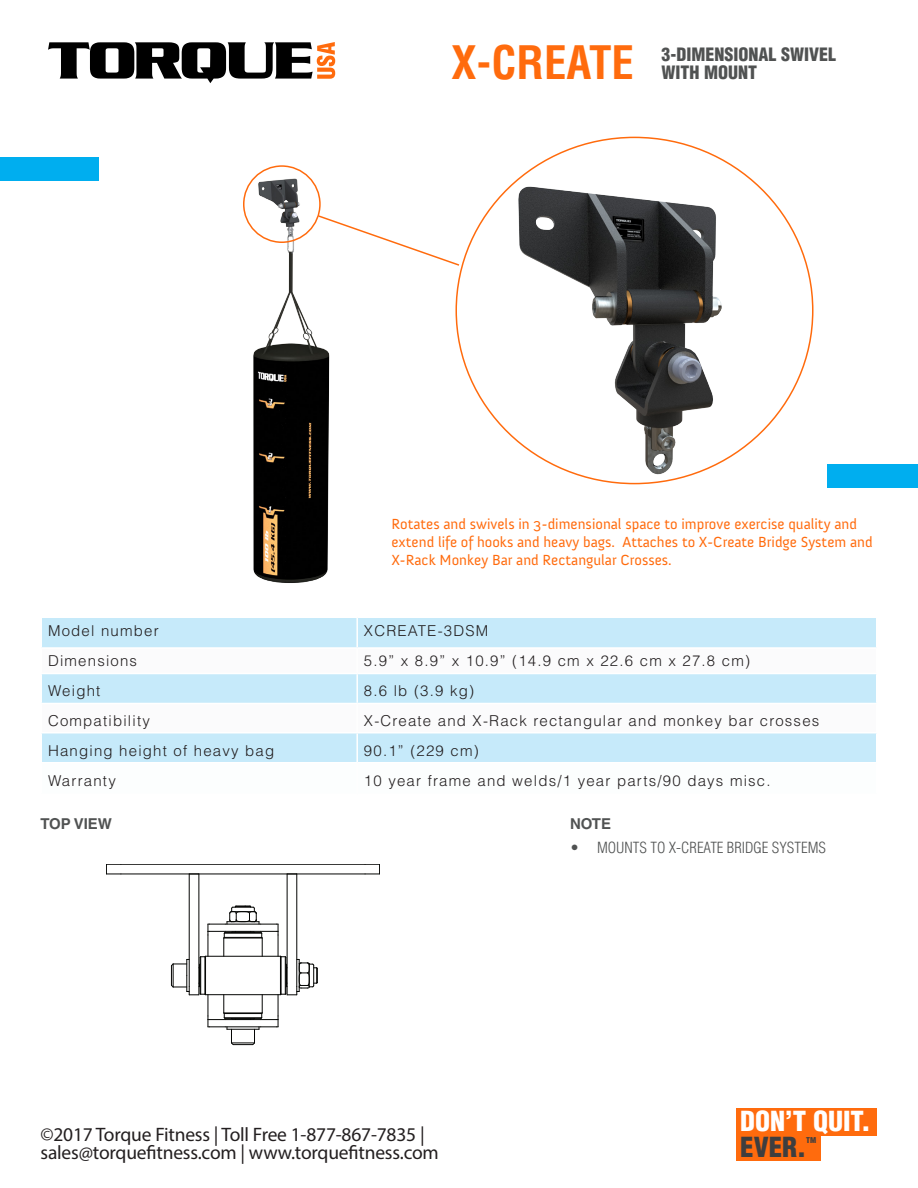
<style>
.page{position:relative;width:918px;height:1188px;background:#fff}
.page>*{position:absolute;margin:0;border:0;box-sizing:border-box;transform-origin:0 0}
.t1{font:700 condensed 45px "Helvetica LT Std";color:#ff6b0d}
.t2{font:900 condensed 27px "Helvetica LT Std";color:#fff}
.t3{font:900 condensed 27px "Helvetica LT Std";color:#3e3e3f}
.t4{font:19.5px/18px "Myriad Pro";letter-spacing:-.01em;color:#231f20}
.t5{font:900 condensed 18px/18px "Helvetica LT Std";color:#505252}
.Text_left{font:300 15px "Helvetica LT Std";letter-spacing:.08em;color:#231f20}
.t6{font:15px/18px "Anivers";color:#ff6b0d}
.t7{font:300 condensed 15px "Helvetica LT Std";color:#505252}
.t8{font:700 15px "Helvetica LT Std";color:#505252}
.t9{font:900 condensed 7.8px "Helvetica LT Std";color:#3e3e3f}
</style>
<div class="page">
<img style="left:243px;top:136px;width:424px;height:447px">
<div style="left:243px;top:165px;width:78px;height:78px;border:2px solid #ff6b0d;border-radius:50%"></div>
<img style="left:481px;top:165px;width:322px;height:313px">
<svg style="left:317px;top:214px;width:144px;height:53px"></svg>
<div style="left:827px;top:464px;width:91px;height:24px;background:#00aeef"></div>
<div style="left:0;top:157px;width:99px;height:23px;background:#00aeef"></div>
<svg style="left:48px;top:42px;width:287px;height:41px"></svg>
<div style="left:736px;top:1108px;width:141px;height:28px;background:#ff6b0d"></div>
<div style="left:736px;top:1132px;width:84px;height:28px;background:#ff6b0d"></div>
<div style="left:42px;top:618px;width:834px;height:144px;background:#c6eafa"></div>
<svg style="left:42px;top:649px;width:834px;height:83px"></svg>
<hr style="left:356px;top:618px;width:2px;height:29px;background:#fff">
<hr style="left:40px;top:647px;width:317px;height:2px;background:#fff">
<hr style="left:357px;top:647px;width:521px;height:2px;background:#fff">
<hr style="left:356px;top:649px;width:2px;height:24px;background:#fff">
<hr style="left:40px;top:673px;width:317px;height:1px;background:#fff">
<hr style="left:357px;top:673px;width:521px;height:1px;background:#fff">
<hr style="left:356px;top:674px;width:2px;height:29px;background:#fff">
<hr style="left:40px;top:703px;width:317px;height:1px;background:#fff">
<hr style="left:357px;top:703px;width:521px;height:1px;background:#fff">
<hr style="left:356px;top:704px;width:2px;height:28px;background:#fff">
<hr style="left:40px;top:732px;width:317px;height:2px;background:#fff">
<hr style="left:357px;top:732px;width:521px;height:2px;background:#fff">
<hr style="left:356px;top:734px;width:2px;height:28px;background:#fff">
<hr style="left:297px;top:874px;width:1px;height:113px;background:#040503">
<hr style="left:287px;top:874px;width:1px;height:113px;background:#040503">
<hr style="left:189px;top:874px;width:1px;height:113px;background:#040503">
<hr style="left:199px;top:874px;width:1px;height:113px;background:#040503">
<hr style="left:121px;top:874px;width:244px;height:1px;background:#040503">
<hr style="left:121px;top:864px;width:244px;height:1px;background:#040503">
<svg style="left:365px;top:864px;width:15px;height:11px"></svg>
<svg style="left:106px;top:864px;width:15px;height:11px"></svg>
<svg style="left:171px;top:906px;width:147px;height:139px"></svg>
<h1 class="t1" style="left:452px;top:34px;width:184px">X-CREATE</h1>
<p class="t5" style="left:662px;top:45px;width:176px">3-DIMENSIONAL SWIVEL<br>WITH MOUNT</p>
<p class="t6" style="left:392px;top:515px;width:483px">Rotates and swivels in 3-dimensional space to improve exercise quality and extend life of hooks and heavy bags. Attaches to X-Create Bridge System and<br>X-Rack Monkey Bar and Rectangular Crosses.</p>
<p class="Text_left" style="left:48px;top:621px;width:112px">Model number</p>
<p class="Text_left" style="left:364px;top:621px;width:126px">XCREATE-3DSM</p>
<p class="Text_left" style="left:48px;top:651px;width:91px">Dimensions</p>
<p class="Text_left" style="left:364px;top:651px;width:388px">5.9” x 8.9” x 10.9” (14.9 cm x 22.6 cm x 27.8 cm)</p>
<p class="Text_left" style="left:48px;top:681px;width:54px">Weight</p>
<p class="Text_left" style="left:364px;top:681px;width:112px">8.6 lb (3.9 kg)</p>
<p class="Text_left" style="left:48px;top:711px;width:103px">Compatibility</p>
<p class="Text_left" style="left:364px;top:711px;width:457px">X-Create and X-Rack rectangular and monkey bar crosses</p>
<p class="Text_left" style="left:48px;top:741px;width:228px">Hanging height of heavy bag</p>
<p class="Text_left" style="left:364px;top:741px;width:116px">90.1” (229 cm)</p>
<p class="Text_left" style="left:48px;top:771px;width:69px">Warranty</p>
<p class="Text_left" style="left:364px;top:771px;width:408px">10 year frame and welds/1 year parts/90 days misc.</p>
<p class="t8" style="left:570px;top:814px;width:43px">NOTE</p>
<p class="t7" style="left:570px;top:838px;width:258px">• MOUNTS TO X-CREATE BRIDGE SYSTEMS</p>
<p class="t8" style="left:40px;top:814px;width:73px">TOP VIEW</p>
<h3 class="t4" style="left:40px;top:1125px;width:400px">©2017 Torque Fitness | Toll Free 1-877-867-7835 | sales@torquefitness.com | www.torquefitness.com</h3>
<h2 class="t2" style="left:740px;top:1104px;width:132px">DON’T QUIT.</h2>
<h2 class="t3" style="left:740px;top:1130px;width:68px">EVER.</h2>
<p class="t9" style="left:806px;top:1135px;width:12px">TM</p>
</div>
